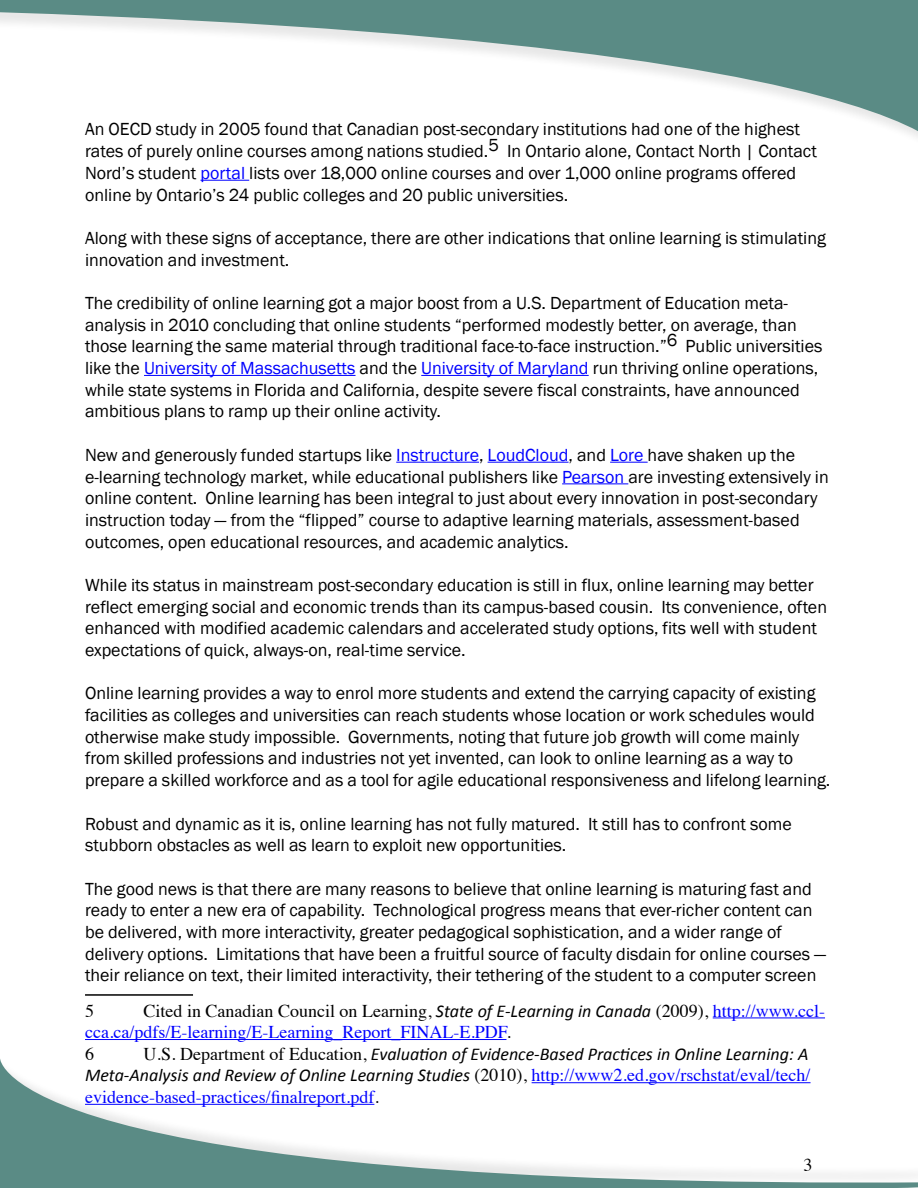
<style>
.page{position:relative;width:918px;height:1188px;background:#fff}
.page>*{position:absolute;margin:0;border:0;box-sizing:border-box;transform-origin:0 0}
.t1{font:18px/21.8px "Franklin Gothic";color:#000}
.t2{font:18px/21.6px "Times";color:#00f}
.t3{font:italic 18px/21.6px "Calibri";color:#000;text-align:right}
.t4{font:18px "Times";color:#000}
.s1{color:#00f}
.s2{color:#000}
.s3{font-family:"Calibri";font-style:italic;color:#000}
.s4{font-family:"Times";font-style:normal}
.s5{font-family:"Times";font-style:normal;color:#00f}
</style>
<div class="page">
<svg style="left:0;top:0;width:918px;height:137px"></svg>
<svg style="left:0;top:1059px;width:918px;height:129px"></svg>
<hr style="left:200px;top:180px;width:49px;height:1px;background:#00f">
<hr style="left:144px;top:375px;width:212px;height:1px;background:#00f">
<hr style="left:421px;top:375px;width:168px;height:1px;background:#00f">
<hr style="left:396px;top:462px;width:83px;height:1px;background:#00f">
<hr style="left:488px;top:462px;width:81px;height:1px;background:#00f">
<hr style="left:610px;top:462px;width:38px;height:1px;background:#00f">
<hr style="left:562px;top:483px;width:66px;height:1px;background:#00f">
<hr style="left:85px;top:994px;width:108px;height:2px;background:#000">
<hr style="left:713px;top:1017px;width:112px;height:1px;background:#00f">
<hr style="left:85px;top:1039px;width:421px;height:1px;background:#00f">
<hr style="left:532px;top:1082px;width:279px;height:1px;background:#00f">
<hr style="left:85px;top:1104px;width:289px;height:1px;background:#00f">
<p class="t1" style="left:85px;top:119px;width:733px">An OECD study in 2005 found that Canadian post-secondary institutions had one of the highest rates of purely online courses among nations studied.5 In Ontario alone, Contact North | Contact Nord’s student <span class="s1">portal</span> lists over 18,000 online courses and over 1,000 online programs offered online by Ontario’s 24 public colleges and 20 public universities.</p>
<p class="t1" style="left:85px;top:227px;width:742px">Along with these signs of acceptance, there are other indications that online learning is stimulating innovation and investment.</p>
<p class="t1" style="left:85px;top:293px;width:739px">The credibility of online learning got a major boost from a U.S. Department of Education meta&shy;analysis in 2010 concluding that online students “performed modestly better, on average, than those learning the same material through traditional face-to-face instruction.”6 Public universities like the <span class="s1">University of Massachusetts</span> and the <span class="s1">University of Maryland</span> run thriving online operations, while state systems in Florida and California, despite severe fiscal constraints, have announced ambitious plans to ramp up their online activity.</p>
<p class="t1" style="left:85px;top:444px;width:745px">New and generously funded startups like <span class="s1">Instructure</span>, <span class="s1">LoudCloud</span>, and <span class="s1">Lore</span> have shaken up the e-learning technology market, while educational publishers like <span class="s1">Pearson</span> are investing extensively in online content. Online learning has been integral to just about every innovation in post-secondary instruction today — from the “flipped” course to adaptive learning materials, assessment-based outcomes, open educational resources, and academic analytics.</p>
<p class="t1" style="left:85px;top:574px;width:744px">While its status in mainstream post-secondary education is still in flux, online learning may better reflect emerging social and economic trends than its campus-based cousin. Its convenience, often enhanced with modified academic calendars and accelerated study options, fits well with student expectations of quick, always-on, real-time service.</p>
<p class="t1" style="left:85px;top:683px;width:747px">Online learning provides a way to enrol more students and extend the carrying capacity of existing facilities as colleges and universities can reach students whose location or work schedules would otherwise make study impossible. Governments, noting that future job growth will come mainly from skilled professions and industries not yet invented, can look to online learning as a way to prepare a skilled workforce and as a tool for agile educational responsiveness and lifelong learning.</p>
<p class="t1" style="left:85px;top:813px;width:708px">Robust and dynamic as it is, online learning has not fully matured. It still has to confront some stubborn obstacles as well as learn to exploit new opportunities.</p>
<p class="t1" style="left:85px;top:878px;width:743px">The good news is that there are many reasons to believe that online learning is maturing fast and ready to enter a new era of capability. Technological progress means that ever-richer content can be delivered, with more interactivity, greater pedagogical sophistication, and a wider range of delivery options. Limitations that have been a fruitful source of faculty disdain for online courses — their reliance on text, their limited interactivity, their tethering of the student to a computer screen</p>
<p class="t4" style="left:85px;top:994px;width:10px">5</p>
<p class="t2" style="left:85px;top:998px;width:742px;text-indent:58px"><span class="s2">Cited in Canadian Council on Learning,</span> <span class="s3">State of E-Learning in Canada</span> <span class="s2">(2009),</span> http://www.ccl&shy;cca.ca/pdfs/E-learning/E-Learning_Report_FINAL-E.PDF<span class="s2">.<br>6</span></p>
<p class="t3" style="left:85px;top:1042px;width:727px"><span class="s4">U.S. Department of Education,</span> Evaluation of Evidence-Based Practices in Online Learning: A<br>Meta-Analysis and Review of Online Learning Studies <span class="s4">(2010),</span> <span class="s5">http://www2.ed.gov/rschstat/eval/tech/</span></p>
<p class="t2" style="left:85px;top:1085px;width:295px">evidence-based-practices/finalreport.pdf<span class="s2">.</span></p>
<p class="t4" style="left:803px;top:1148px;width:10px">3</p>
</div>
